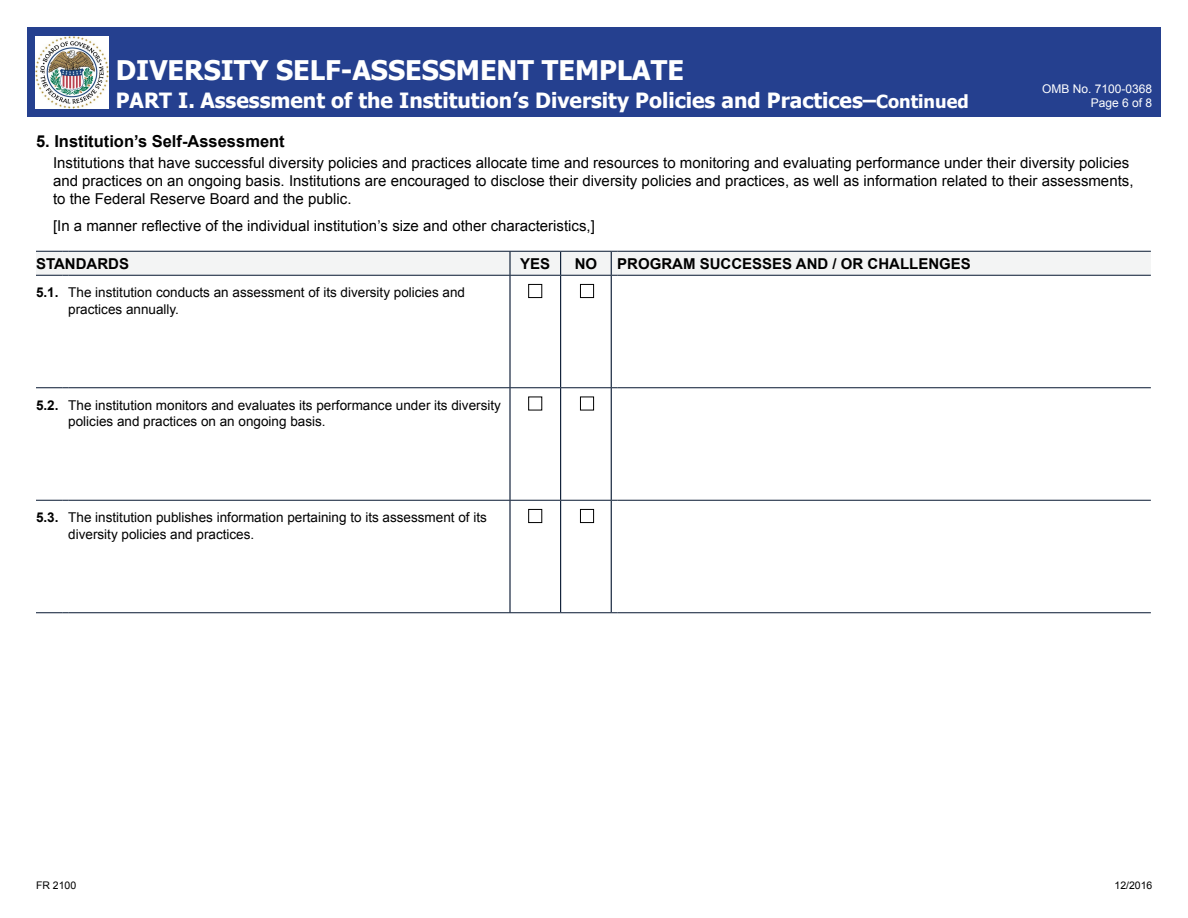
<style>
.page{position:relative;width:1188px;height:918px;background:#fff}
.page>*{position:absolute;margin:0;border:0;box-sizing:border-box;transform-origin:0 0}
.t1{font:700 27px "Tahoma";color:#fff}
.t2{font:700 21px "Tahoma";color:#fff}
.t3{font:700 16.5px "Arial";color:#000}
.t4{font:15px/18px "Arial";color:#000}
.t5{font:15px "Arial";color:#000}
.t6{font:700 15px "Arial";color:#000}
.t7{font:13.5px/16.2px "Arial";color:#000}
.t8{font:12px/14.4px "Arial";color:#fff;text-align:right}
.t9{font:10.5px "Arial";color:#000}
.t10{font:10.5px "Arial";color:#000}
.s1{font-size:18px}
.s2{font-style:inherit}
.s3{font-weight:700}
</style>
<div class="page">
<div style="left:27px;top:27px;width:1134px;height:90px;background:#25408f"></div>
<img style="left:36px;top:36px;width:72px;height:72px">
<hr style="left:509px;top:276px;width:2px;height:111px;background:#061730">
<hr style="left:560px;top:276px;width:1px;height:111px;background:#061730">
<hr style="left:611px;top:276px;width:1px;height:111px;background:#061730">
<hr style="left:509px;top:388px;width:2px;height:112px;background:#061730">
<hr style="left:560px;top:388px;width:1px;height:112px;background:#061730">
<hr style="left:611px;top:388px;width:1px;height:112px;background:#061730">
<hr style="left:509px;top:501px;width:2px;height:111px;background:#061730">
<hr style="left:560px;top:501px;width:1px;height:111px;background:#061730">
<hr style="left:611px;top:501px;width:1px;height:111px;background:#061730">
<svg style="left:36px;top:387px;width:32px;height:1px"></svg>
<hr style="left:68px;top:387px;width:433px;height:1px;background:#061730">
<svg style="left:36px;top:500px;width:32px;height:1px"></svg>
<hr style="left:68px;top:500px;width:433px;height:1px;background:#061730">
<svg style="left:36px;top:612px;width:32px;height:1px"></svg>
<hr style="left:68px;top:612px;width:433px;height:1px;background:#061730">
<hr style="left:510px;top:387px;width:51px;height:1px;background:#061730">
<hr style="left:510px;top:500px;width:51px;height:1px;background:#061730">
<hr style="left:510px;top:612px;width:51px;height:1px;background:#061730">
<hr style="left:561px;top:387px;width:50px;height:1px;background:#061730">
<hr style="left:561px;top:500px;width:50px;height:1px;background:#061730">
<hr style="left:561px;top:612px;width:50px;height:1px;background:#061730">
<hr style="left:617px;top:387px;width:534px;height:1px;background:#061730">
<hr style="left:617px;top:500px;width:534px;height:1px;background:#061730">
<hr style="left:617px;top:612px;width:534px;height:1px;background:#061730">
<svg style="left:36px;top:251px;width:1115px;height:25px"></svg>
<div style="left:528px;top:284px;width:14px;height:14px;border:1px solid #000"></div>
<div style="left:580px;top:284px;width:14px;height:14px;border:1px solid #000"></div>
<div style="left:528px;top:397px;width:14px;height:13px;border:1px solid #000"></div>
<div style="left:580px;top:397px;width:14px;height:13px;border:1px solid #000"></div>
<div style="left:528px;top:509px;width:14px;height:14px;border:1px solid #000"></div>
<div style="left:580px;top:509px;width:14px;height:14px;border:1px solid #000"></div>
<h1 class="t1" style="left:116px;top:51px;width:570px">DIVERSITY SELF-ASSESSMENT TEMPLATE</h1>
<h2 class="t2" style="left:116px;top:85px;width:854px">PART I. Assessment of the Institution’s Diversity Policies and Practices–<span class="s1">Continued</span></h2>
<p class="t8" style="left:1042px;top:81px;width:112px">OMB No. 7100-0368<br>Page 6 of 8</p>
<h3 class="t3" style="left:36px;top:130px;width:250px">5. Institution’s Self-Assessment</h3>
<p class="t4" style="left:53px;top:154px;width:1082px">Institutions that have successful diversity policies and practices allocate time and resources to monitoring and evaluating performance under their diversity policies and practices on an ongoing basis. <span class="s2">Institutions are encouraged to disclose their diversity policies and practices, as well as information related to their assessments, to the Federal Reserve Board and the public.</span></p>
<p class="t5" style="left:53px;top:216px;width:543px">[In a manner reflective of the individual institution’s size and other characteristics,]</p>
<p class="t6" style="left:36px;top:253px;width:95px">STANDARDS</p>
<p class="t6" style="left:520px;top:253px;width:32px">YES</p>
<p class="t6" style="left:575px;top:253px;width:24px">NO</p>
<p class="t6" style="left:617px;top:253px;width:355px">PROGRAM SUCCESSES AND / OR CHALLENGES</p>
<p class="t7" style="left:68px;top:285px;width:398px;text-indent:-32px"><span class="s3">5.1.</span> The institution conducts an assessment of its diversity policies and practices annually.</p>
<p class="t7" style="left:68px;top:397px;width:434px;text-indent:-32px"><span class="s3">5.2.</span> The institution monitors and evaluates its performance under its diversity policies and practices on an ongoing basis.</p>
<p class="t7" style="left:68px;top:510px;width:420px;text-indent:-32px"><span class="s3">5.3.</span> The institution publishes information pertaining to its assessment of its diversity policies and practices.</p>
<p class="t10" style="left:36px;top:878px;width:42px">FR 2100</p>
<p class="t9" style="left:1114px;top:878px;width:39px">12/2016</p>
</div>
